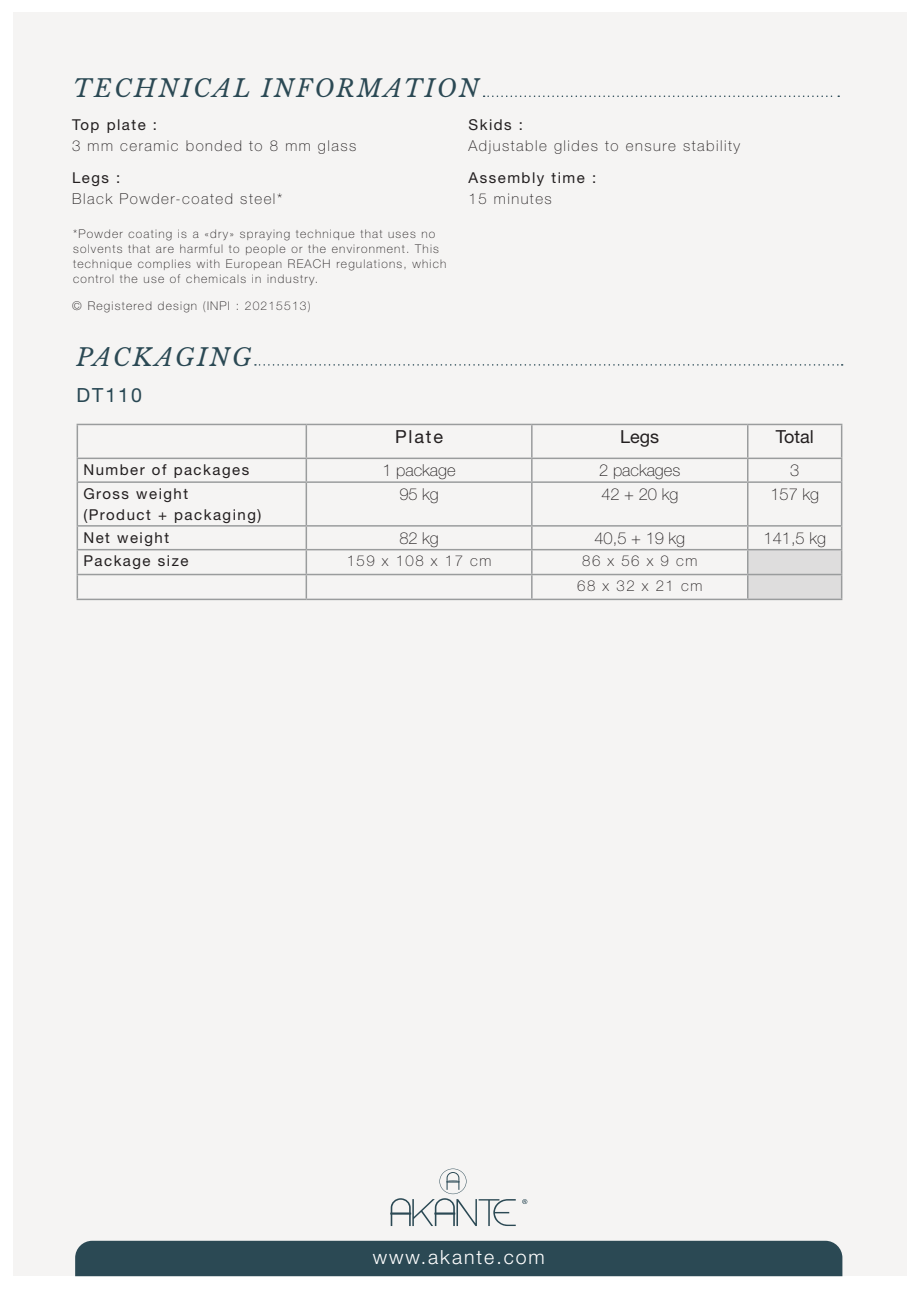
<style>
.page{position:relative;width:919px;height:1289px;background:#fff}
.page>*{position:absolute;margin:0;border:0;box-sizing:border-box;transform-origin:0 0}
.t1{font:italic 24px "Libre Baskerville";letter-spacing:.1em;color:#2b4954}
.t2{font:300 19.5px "Helvetica Neue LT Std";letter-spacing:.1em;color:#fff}
.t3{font:19.5px "Helvetica Neue LT Std";letter-spacing:.1em;color:#284753}
.t4{font:18px "Helvetica Neue LT Std";color:#231f20}
.t5{font:100 16.5px "Helvetica Neue LT Std";color:#231f20}
.t6{font:100 15px "Helvetica Neue LT Std";letter-spacing:.1em;color:#231f20}
.t7{font:15px "Helvetica Neue LT Std";letter-spacing:.1em;color:#231f20}
.t8{font:100 12px "Helvetica Neue LT Std";letter-spacing:.1em;color:#231f20}
</style>
<div class="page">
<div style="left:13px;top:13px;width:893px;height:1263px;background:#f5f4f3"></div>
<div style="left:75px;top:1240px;width:767px;height:36px;background:#2b4954"></div>
<svg style="left:390px;top:1168px;width:125px;height:57px"></svg>
<svg style="left:522px;top:1199px;width:5px;height:4px"></svg>
<div style="left:747px;top:549px;width:94px;height:51px;background:#dedddd"></div>
<hr style="left:306px;top:423px;width:225px;height:2px;background:#9a9c9d">
<hr style="left:305px;top:425px;width:2px;height:32px;background:#9a9c9d">
<hr style="left:531px;top:423px;width:216px;height:2px;background:#9a9c9d">
<hr style="left:531px;top:425px;width:1px;height:32px;background:#9a9c9d">
<hr style="left:747px;top:423px;width:95px;height:2px;background:#9a9c9d">
<hr style="left:747px;top:425px;width:1px;height:32px;background:#9a9c9d">
<hr style="left:840px;top:425px;width:2px;height:32px;background:#9a9c9d">
<hr style="left:306px;top:457px;width:225px;height:2px;background:#9a9c9d">
<hr style="left:531px;top:457px;width:216px;height:2px;background:#9a9c9d">
<hr style="left:747px;top:457px;width:95px;height:2px;background:#9a9c9d">
<hr style="left:77px;top:423px;width:229px;height:2px;background:#9a9c9d">
<hr style="left:77px;top:425px;width:1px;height:32px;background:#9a9c9d">
<hr style="left:77px;top:457px;width:229px;height:2px;background:#9a9c9d">
<svg style="left:77px;top:459px;width:1px;height:22px"></svg>
<hr style="left:305px;top:459px;width:2px;height:22px;background:#9a9c9d">
<svg style="left:531px;top:459px;width:1px;height:22px"></svg>
<svg style="left:747px;top:459px;width:1px;height:22px"></svg>
<hr style="left:840px;top:459px;width:2px;height:22px;background:#9a9c9d">
<hr style="left:77px;top:481px;width:229px;height:2px;background:#9a9c9d">
<hr style="left:77px;top:483px;width:1px;height:42px;background:#9a9c9d">
<hr style="left:306px;top:481px;width:225px;height:2px;background:#9a9c9d">
<hr style="left:305px;top:483px;width:2px;height:42px;background:#9a9c9d">
<hr style="left:531px;top:481px;width:216px;height:2px;background:#9a9c9d">
<hr style="left:531px;top:483px;width:1px;height:42px;background:#9a9c9d">
<hr style="left:747px;top:481px;width:95px;height:2px;background:#9a9c9d">
<hr style="left:747px;top:483px;width:1px;height:42px;background:#9a9c9d">
<hr style="left:840px;top:483px;width:2px;height:42px;background:#9a9c9d">
<hr style="left:77px;top:525px;width:229px;height:1px;background:#9a9c9d">
<hr style="left:306px;top:525px;width:225px;height:1px;background:#9a9c9d">
<hr style="left:305px;top:526px;width:2px;height:23px;background:#9a9c9d">
<hr style="left:531px;top:525px;width:216px;height:1px;background:#9a9c9d">
<hr style="left:747px;top:525px;width:95px;height:1px;background:#9a9c9d">
<hr style="left:840px;top:526px;width:2px;height:23px;background:#9a9c9d">
<hr style="left:77px;top:549px;width:229px;height:1px;background:#9a9c9d">
<hr style="left:306px;top:549px;width:225px;height:1px;background:#9a9c9d">
<hr style="left:305px;top:550px;width:2px;height:23px;background:#9a9c9d">
<hr style="left:531px;top:549px;width:216px;height:1px;background:#9a9c9d">
<hr style="left:747px;top:549px;width:95px;height:1px;background:#9a9c9d">
<hr style="left:840px;top:550px;width:2px;height:23px;background:#9a9c9d">
<hr style="left:77px;top:573px;width:229px;height:2px;background:#9a9c9d">
<svg style="left:77px;top:526px;width:1px;height:72px"></svg>
<hr style="left:306px;top:573px;width:225px;height:2px;background:#9a9c9d">
<hr style="left:305px;top:575px;width:2px;height:23px;background:#9a9c9d">
<hr style="left:531px;top:573px;width:216px;height:2px;background:#9a9c9d">
<svg style="left:531px;top:526px;width:1px;height:72px"></svg>
<hr style="left:747px;top:573px;width:95px;height:2px;background:#9a9c9d">
<svg style="left:747px;top:526px;width:1px;height:72px"></svg>
<hr style="left:840px;top:575px;width:2px;height:23px;background:#9a9c9d">
<hr style="left:77px;top:598px;width:229px;height:2px;background:#9a9c9d">
<hr style="left:306px;top:598px;width:225px;height:2px;background:#9a9c9d">
<hr style="left:531px;top:598px;width:216px;height:2px;background:#9a9c9d">
<hr style="left:747px;top:598px;width:95px;height:2px;background:#9a9c9d">
<svg style="left:255px;top:364px;width:587px;height:1px"></svg>
<svg style="left:483px;top:95px;width:356px;height:2px"></svg>
<p class="t1" style="left:73px;top:74px;width:407px">TECHNICAL INFORMATION</p>
<p class="t7" style="left:468px;top:115px;width:56px">Skids :</p>
<p class="t6" style="left:468px;top:137px;width:273px">Adjustable glides to ensure stability</p>
<p class="t7" style="left:72px;top:168px;width:50px">Legs :</p>
<p class="t6" style="left:72px;top:190px;width:212px">Black Powder-coated steel*</p>
<p class="t8" style="left:73px;top:227px;width:364px">*Powder coating is a «dry» spraying technique that uses no</p>
<p class="t8" style="left:73px;top:242px;width:367px">solvents that are harmful to people or the environment. This</p>
<p class="t8" style="left:73px;top:257px;width:375px">technique complies with European REACH regulations, which</p>
<p class="t8" style="left:73px;top:272px;width:246px">control the use of chemicals in industry.</p>
<p class="t7" style="left:72px;top:115px;width:87px">Top plate :</p>
<p class="t6" style="left:72px;top:137px;width:286px">3 mm ceramic bonded to 8 mm glass</p>
<p class="t7" style="left:468px;top:168px;width:129px">Assembly time :</p>
<p class="t6" style="left:468px;top:190px;width:85px">15 minutes</p>
<p class="t8" style="left:72px;top:299px;width:240px">© Registered design (INPI : 20215513)</p>
<p class="t1" style="left:77px;top:342px;width:176px">PACKAGING</p>
<p class="t3" style="left:77px;top:383px;width:67px">DT110</p>
<p class="t4" style="left:395px;top:426px;width:49px">Plate</p>
<p class="t4" style="left:620px;top:426px;width:41px">Legs</p>
<p class="t4" style="left:775px;top:426px;width:39px">Total</p>
<p class="t7" style="left:83px;top:461px;width:167px">Number of packages</p>
<p class="t5" style="left:382px;top:461px;width:75px">1 package</p>
<p class="t5" style="left:599px;top:461px;width:82px">2 packages</p>
<p class="t5" style="left:790px;top:461px;width:11px">3</p>
<p class="t7" style="left:83px;top:484px;width:106px">Gross weight</p>
<p class="t7" style="left:83px;top:505px;width:179px">(Product + packaging)</p>
<p class="t5" style="left:399px;top:484px;width:41px">95 kg</p>
<p class="t5" style="left:601px;top:484px;width:78px">42 + 20 kg</p>
<p class="t5" style="left:770px;top:484px;width:50px">157 kg</p>
<p class="t7" style="left:83px;top:528px;width:87px">Net weight</p>
<p class="t5" style="left:399px;top:528px;width:41px">82 kg</p>
<p class="t5" style="left:594px;top:528px;width:92px">40,5 + 19 kg</p>
<p class="t5" style="left:763px;top:528px;width:64px">141,5 kg</p>
<p class="t7" style="left:83px;top:552px;width:107px">Package size</p>
<p class="t6" style="left:347px;top:552px;width:146px">159 x 108 x 17 cm</p>
<p class="t6" style="left:582px;top:552px;width:117px">86 x 56 x 9 cm</p>
<p class="t6" style="left:577px;top:577px;width:126px">68 x 32 x 21 cm</p>
<p class="t2" style="left:372px;top:1244px;width:174px">www.akante.com</p>
</div>
